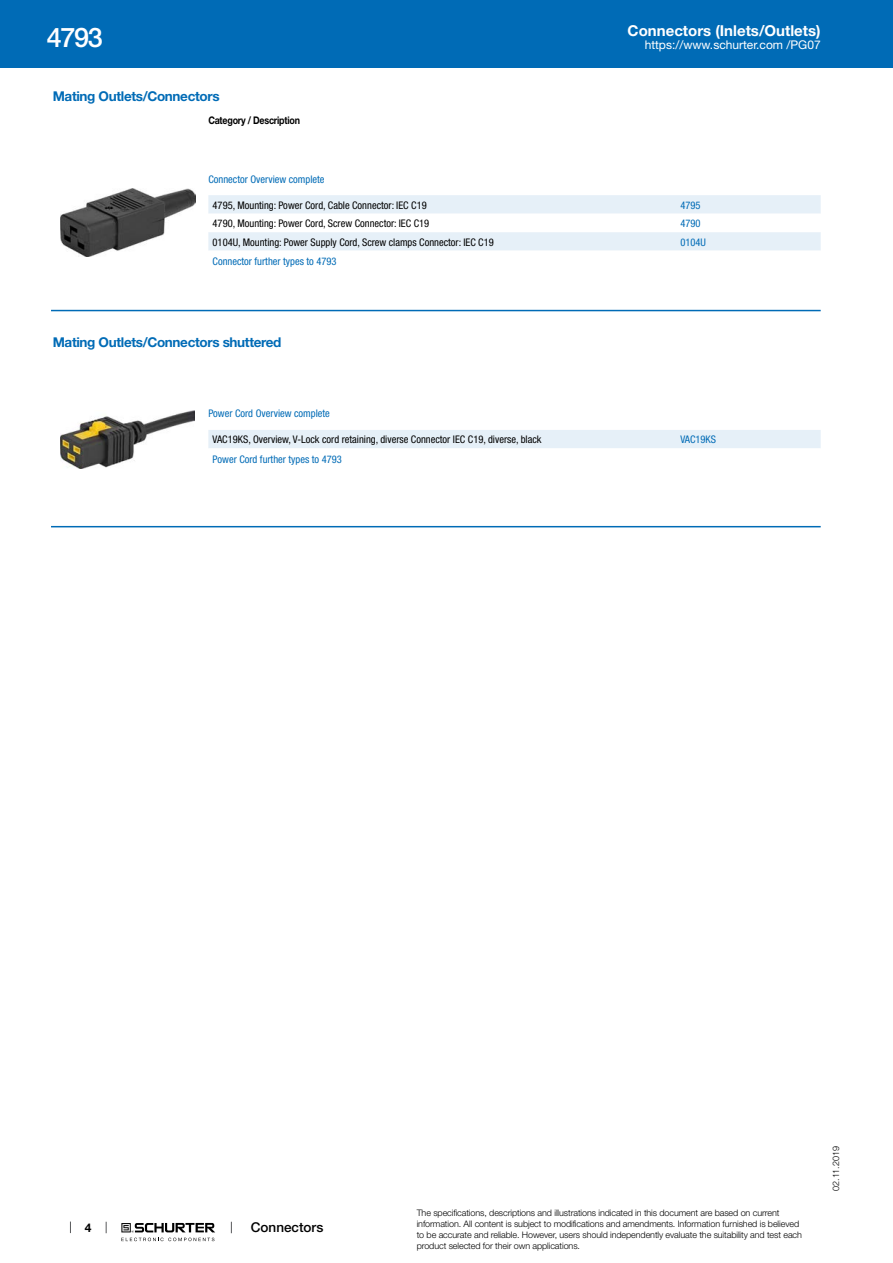
<style>
.page{position:relative;width:893px;height:1263px;background:#fff}
.page>*{position:absolute;margin:0;border:0;box-sizing:border-box;transform-origin:0 0}
.t1{font:500 27px "Helvetica Neue LT";color:#fff}
.t2{font:700 15px "Helvetica Neue LT";color:#fff}
.t3{font:700 13.5px "Helvetica Neue LT";letter-spacing:-.025em;color:#006bb6}
.t4{font:500 13.5px "Helvetica Neue LT";color:#000}
.t5{font:12px "Helvetica Neue LT";color:#fff}
.t6{font:700 12px "Helvetica Neue LT";color:#000}
.t7{font:condensed 10.5px "Helvetica Neue LT";color:#000}
.t8{font:condensed 10.5px "Helvetica Neue LT";color:#006bb6}
.t9{font:700 10.5px "Helvetica Neue LT";letter-spacing:-.025em;color:#000;scale:.85 1}
.t10{font:300 9px/10.8px "Helvetica Neue LT";letter-spacing:-.01em;color:#000}
</style>
<div class="page">
<svg style="left:70px;top:1221px;width:1px;height:12px"></svg>
<svg style="left:121px;top:1223px;width:94px;height:18px"></svg>
<div style="left:0;top:0;width:893px;height:68px;background:#006bb6"></div>
<img style="left:60px;top:189px;width:135px;height:68px">
<svg style="left:208px;top:195px;width:613px;height:56px"></svg>
<hr style="left:51px;top:310px;width:770px;height:1px;background:#006bb6">
<img style="left:61px;top:410px;width:133px;height:58px">
<div style="left:208px;top:430px;width:613px;height:18px;background:#e6f0f8"></div>
<hr style="left:51px;top:526px;width:770px;height:1px;background:#006bb6">
<h1 class="t1" style="left:47px;top:21px;width:57px">4793</h1>
<h3 class="t3" style="left:53px;top:88px;width:168px">Mating Outlets/Connectors</h3>
<p class="t9" style="left:208px;top:114px;width:109px">Category / Description</p>
<h2 class="t2" style="left:628px;top:21px;width:195px">Connectors (Inlets/Outlets)</h2>
<h3 class="t5" style="left:645px;top:38px;width:178px">https://www.schurter.com /PG07</h3>
<p class="t8" style="left:208px;top:173px;width:118px">Connector Overview complete</p>
<p class="t7" style="left:213px;top:199px;width:216px">4795, Mounting: Power Cord, Cable Connector: IEC C19</p>
<p class="t8" style="left:680px;top:199px;width:22px">4795</p>
<p class="t7" style="left:213px;top:217px;width:218px">4790, Mounting: Power Cord, Screw Connector: IEC C19</p>
<p class="t8" style="left:680px;top:217px;width:22px">4790</p>
<p class="t7" style="left:213px;top:236px;width:283px">0104U, Mounting: Power Supply Cord, Screw clamps Connector: IEC C19</p>
<p class="t8" style="left:680px;top:236px;width:27px">0104U</p>
<p class="t8" style="left:213px;top:255px;width:125px">Connector further types to 4793</p>
<h3 class="t3" style="left:53px;top:334px;width:230px">Mating Outlets/Connectors shuttered</h3>
<p class="t8" style="left:208px;top:407px;width:123px">Power Cord Overview complete</p>
<p class="t7" style="left:213px;top:433px;width:330px">VAC19KS, Overview, V-Lock cord retaining, diverse Connector IEC C19, diverse, black</p>
<p class="t8" style="left:680px;top:433px;width:37px">VAC19KS</p>
<p class="t8" style="left:213px;top:453px;width:131px">Power Cord further types to 4793</p>
<h3 class="t6" style="left:85px;top:1220px;width:8px">4</h3>
<h3 class="t4" style="left:251px;top:1219px;width:74px">Connectors</h3>
<p class="t10" style="left:417px;top:1207px;width:387px">The specifications, descriptions and illustrations indicated in this document are based on current information. All content is subject to modifications and amendments. Information furnished is believed to be accurate and reliable. However, users should independently evaluate the suitability and test each product selected for their own applications.</p>
<p class="t10" style="left:830px;top:1191px;width:46px;rotate:-90deg">02.11.2019</p>
</div>
